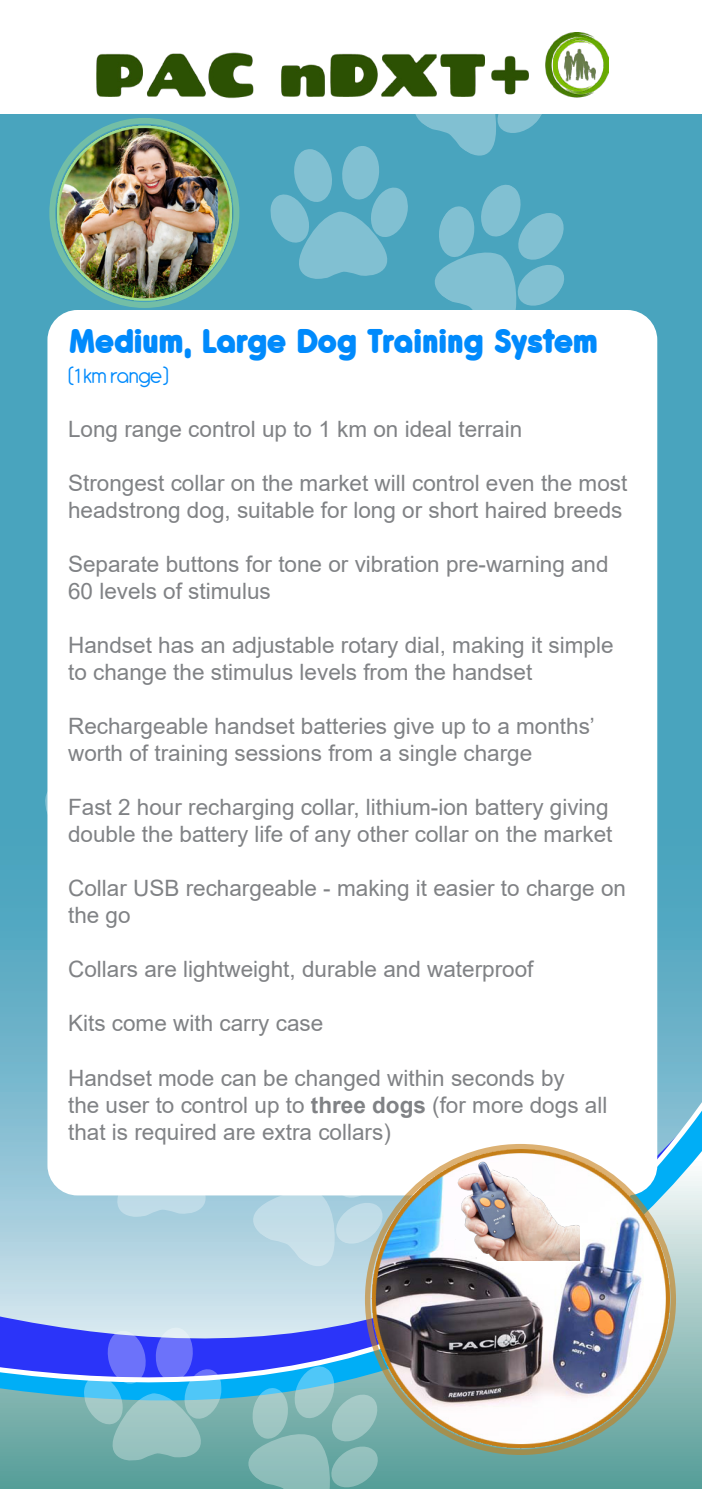
<style>
.page{position:relative;width:702px;height:1489px;background:#fff}
.page>*{position:absolute;margin:0;border:0;box-sizing:border-box;transform-origin:0 0}
.t1{font:800 37.5px "Antipasto";letter-spacing:-.045em;color:#008afc}
.t2{font:22.5px/27px "Arial";color:#808285}
.t3{font:22.5px "Antipasto";letter-spacing:-.04em;color:#008afc}
.s1{font-weight:700}
</style>
<div class="page">
<div style="left:0;top:0;width:702px;height:1488px;background:#49a4be"></div>
<svg style="left:0;top:978px;width:702px;height:172px;background:#72b7ce"></svg>
<svg style="left:0;top:1150px;width:702px;height:338px;background:#8cb6ce"></svg>
<svg style="left:247px;top:113px;width:320px;height:197px;background:#60afc6"></svg>
<svg style="left:86px;top:1195px;width:143px;height:24px;background:#b1d4e2"></svg>
<svg style="left:236px;top:1195px;width:135px;height:84px;background:#bbd8e4"></svg>
<svg style="left:81px;top:1326px;width:143px;height:137px;background:#74a1d9"></svg>
<svg style="left:231px;top:1363px;width:150px;height:125px;background:#76b6c2"></svg>
<img style="left:56px;top:116px;width:234px;height:194px">
<div style="left:49px;top:118px;width:190px;height:190px;border:6px solid #a2dc8c;border-radius:50%"></div>
<div style="left:47px;top:310px;width:610px;height:885px;background:#fff;border-radius:30px"></div>
<img style="left:371px;top:1149px;width:298px;height:299px">
<img style="left:455px;top:1157px;width:124px;height:103px">
<div style="left:0;top:0;width:702px;height:113px;background:#fff"></div>
<img style="left:96px;top:34px;width:512px;height:65px">
<p class="t1" style="left:68px;top:317px;width:532px">Medium, Large Dog Training System</p>
<p class="t3" style="left:68px;top:363px;width:102px">(1 km range)</p>
<p class="t2" style="left:68px;top:415px;width:455px">Long range control up to 1 km on ideal terrain</p>
<p class="t2" style="left:68px;top:469px;width:560px">Strongest collar on the market will control even the most headstrong dog, suitable for long or short haired breeds</p>
<p class="t2" style="left:68px;top:550px;width:542px">Separate buttons for tone or vibration pre-warning and</p>
<p class="t2" style="left:68px;top:577px;width:204px">60 levels of stimulus</p>
<p class="t2" style="left:68px;top:631px;width:547px">Handset has an adjustable rotary dial, making it simple</p>
<p class="t2" style="left:68px;top:658px;width:465px">to change the stimulus levels from the handset</p>
<p class="t2" style="left:68px;top:712px;width:528px">Rechargeable handset batteries give up to a months’</p>
<p class="t2" style="left:68px;top:739px;width:465px">worth of training sessions from a single charge</p>
<p class="t2" style="left:68px;top:793px;width:542px">Fast 2 hour recharging collar, lithium-ion battery giving</p>
<p class="t2" style="left:68px;top:820px;width:546px">double the battery life of any other collar on the market</p>
<p class="t2" style="left:68px;top:874px;width:559px">Collar USB rechargeable - making it easier to charge on the go</p>
<p class="t2" style="left:68px;top:955px;width:467px">Collars are lightweight, durable and waterproof</p>
<p class="t2" style="left:68px;top:1009px;width:257px">Kits come with carry case</p>
<p class="t2" style="left:68px;top:1063px;width:498px">Handset mode can be changed within seconds by</p>
<p class="t2" style="left:68px;top:1090px;width:540px">the user to control up to <span class="s1">three dogs</span> (for more dogs all that is required are extra collars)</p>
</div>
